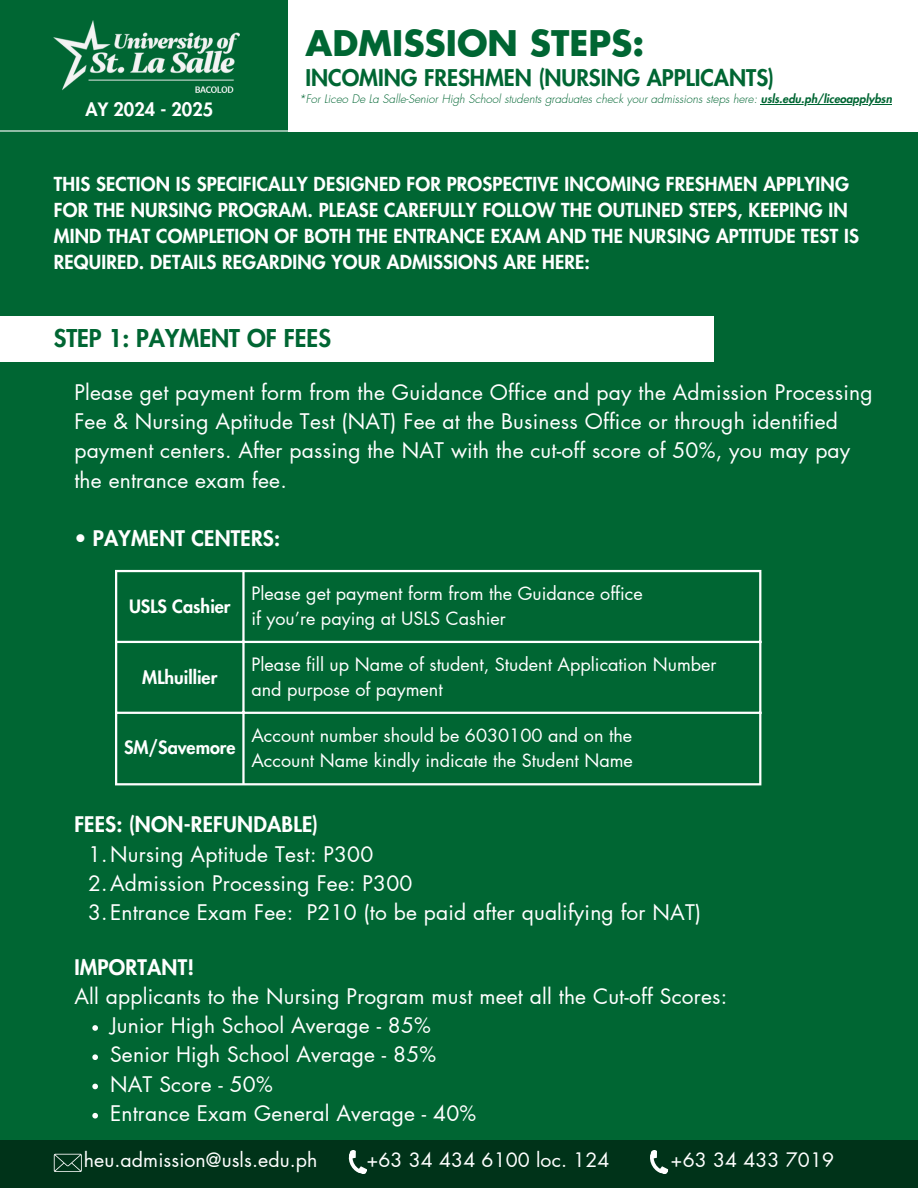
<style>
.page{position:relative;width:918px;height:1188px;background:#063}
.page>*{position:absolute;margin:0;border:0;box-sizing:border-box;transform-origin:0 0}
.t1{font:700 34.5px "Futura LT Pro";color:#063}
.t2{font:800 24px "Futura LT Pro";color:#063}
.t3{font:800 22.5px "Futura LT Pro";color:#063}
.t4{font:21px/29.2px "Futura LT Pro";letter-spacing:.01em;color:#fff}
.t5{font:800 21px "Futura LT Pro";letter-spacing:.01em;color:#fff}
.t6{font:19.5px "Futura LT Pro";letter-spacing:.005em;color:#fff}
.t7{font:800 18.9px/25.8px "Futura LT Pro";letter-spacing:.01em;color:#fff}
.t8{font:18px "Futura LT Pro";color:#fff}
.t9{font:800 18px "Futura LT Pro";color:#fff}
.t10{font:italic 300 11.55px "Futura LT Pro";color:#063}
.s1{font-weight:800}
</style>
<div class="page">
<hr style="left:115px;top:572px;width:2px;height:211px;background:#fff">
<hr style="left:242px;top:572px;width:3px;height:211px;background:#fff">
<hr style="left:759px;top:572px;width:2px;height:211px;background:#fff">
<hr style="left:115px;top:570px;width:646px;height:2px;background:#fff">
<hr style="left:115px;top:641px;width:646px;height:2px;background:#fff">
<hr style="left:115px;top:712px;width:646px;height:2px;background:#fff">
<hr style="left:115px;top:783px;width:646px;height:2px;background:#fff">
<img style="left:54px;top:20px;width:185px;height:72px">
<div style="left:289px;top:0;width:629px;height:132px;background:#fff"></div>
<div style="left:0;top:317px;width:714px;height:45px;background:#fff"></div>
<hr style="left:761px;top:104px;width:131px;height:1px;background:#063">
<hr style="left:0;top:130px;width:289px;height:2px;background:#fff">
<svg style="left:92px;top:1025px;width:6px;height:6px"></svg>
<svg style="left:92px;top:1054px;width:6px;height:6px"></svg>
<svg style="left:92px;top:1084px;width:6px;height:5px"></svg>
<svg style="left:92px;top:1113px;width:6px;height:6px"></svg>
<div style="left:0;top:1140px;width:918px;height:48px;background:#003319"></div>
<svg style="left:54px;top:1154px;width:28px;height:18px"></svg>
<svg style="left:650px;top:1150px;width:19px;height:24px"></svg>
<svg style="left:348px;top:1150px;width:19px;height:24px"></svg>
<p class="t9" style="left:86px;top:101px;width:129px">AY 2024 - 2025</p>
<p class="t1" style="left:305px;top:27px;width:340px">ADMISSION STEPS:</p>
<p class="t3" style="left:305px;top:67px;width:470px">INCOMING FRESHMEN (NURSING APPLICANTS)</p>
<p class="t10" style="left:299px;top:93px;width:595px">*For Liceo De La Salle-Senior High School students graduates check your admissions steps here: <span class="s1">usls.edu.ph/liceoapplybsn</span></p>
<p class="t7" style="left:54px;top:172px;width:807px">THIS SECTION IS SPECIFICALLY DESIGNED FOR PROSPECTIVE INCOMING FRESHMEN APPLYING FOR THE NURSING PROGRAM. PLEASE CAREFULLY FOLLOW THE OUTLINED STEPS, KEEPING IN MIND THAT COMPLETION OF BOTH THE ENTRANCE EXAM AND THE NURSING APTITUDE TEST IS REQUIRED. DETAILS REGARDING YOUR ADMISSIONS ARE HERE:</p>
<p class="t2" style="left:54px;top:327px;width:279px">STEP 1: PAYMENT OF FEES</p>
<p class="t4" style="left:74px;top:378px;width:800px">Please get payment form from the Guidance Office and pay the Admission Processing Fee &amp; Nursing Aptitude Test (NAT) Fee at the Business Office or through identified payment centers. After passing the NAT with the cut-off score of 50%, you may pay the entrance exam fee.</p>
<p class="t5" style="left:74px;top:529px;width:207px">• PAYMENT CENTERS:</p>
<p class="t9" style="left:129px;top:598px;width:103px">USLS Cashier</p>
<h2 class="t9" style="left:142px;top:669px;width:76px">MLhuillier</h2>
<p class="t9" style="left:124px;top:740px;width:113px">SM/Savemore</p>
<h5 class="t8" style="left:251px;top:585px;width:393px">Please get payment form from the Guidance office</h5>
<h1 class="t8" style="left:251px;top:610px;width:256px">if you’re paying at USLS Cashier</h1>
<p class="t8" style="left:251px;top:656px;width:467px">Please fill up Name of student, Student Application Number</p>
<h5 class="t8" style="left:251px;top:681px;width:193px">and purpose of payment</h5>
<h3 class="t8" style="left:251px;top:727px;width:382px">Account number should be 6030100 and on the</h3>
<h2 class="t8" style="left:251px;top:752px;width:383px">Account Name kindly indicate the Student Name</h2>
<p class="t5" style="left:74px;top:815px;width:245px">FEES: (NON-REFUNDABLE)</p>
<p class="t4" style="left:88px;top:840px;width:287px">1.Nursing Aptitude Test: P300</p>
<p class="t4" style="left:88px;top:870px;width:326px">2.Admission Processing Fee: P300</p>
<h4 class="t4" style="left:88px;top:899px;width:615px">3.Entrance Exam Fee: P210 (to be paid after qualifying for NAT)</h4>
<p class="t4" style="left:74px;top:953px;width:654px"><span class="s1">IMPORTANT!<br></span>All applicants to the Nursing Program must meet all the Cut-off Scores:</p>
<p class="t4" style="left:110px;top:1012px;width:322px">Junior High School Average - 85%</p>
<p class="t4" style="left:110px;top:1041px;width:328px">Senior High School Average - 85%</p>
<p class="t4" style="left:110px;top:1070px;width:164px">NAT Score - 50%</p>
<p class="t4" style="left:110px;top:1099px;width:368px">Entrance Exam General Average - 40%</p>
<p class="t6" style="left:84px;top:1151px;width:235px">heu.admission@usls.edu.ph</p>
<p class="t6" style="left:366px;top:1151px;width:245px">+63 34 434 6100 loc. 124</p>
<p class="t6" style="left:671px;top:1151px;width:165px">+63 34 433 7019</p>
</div>
